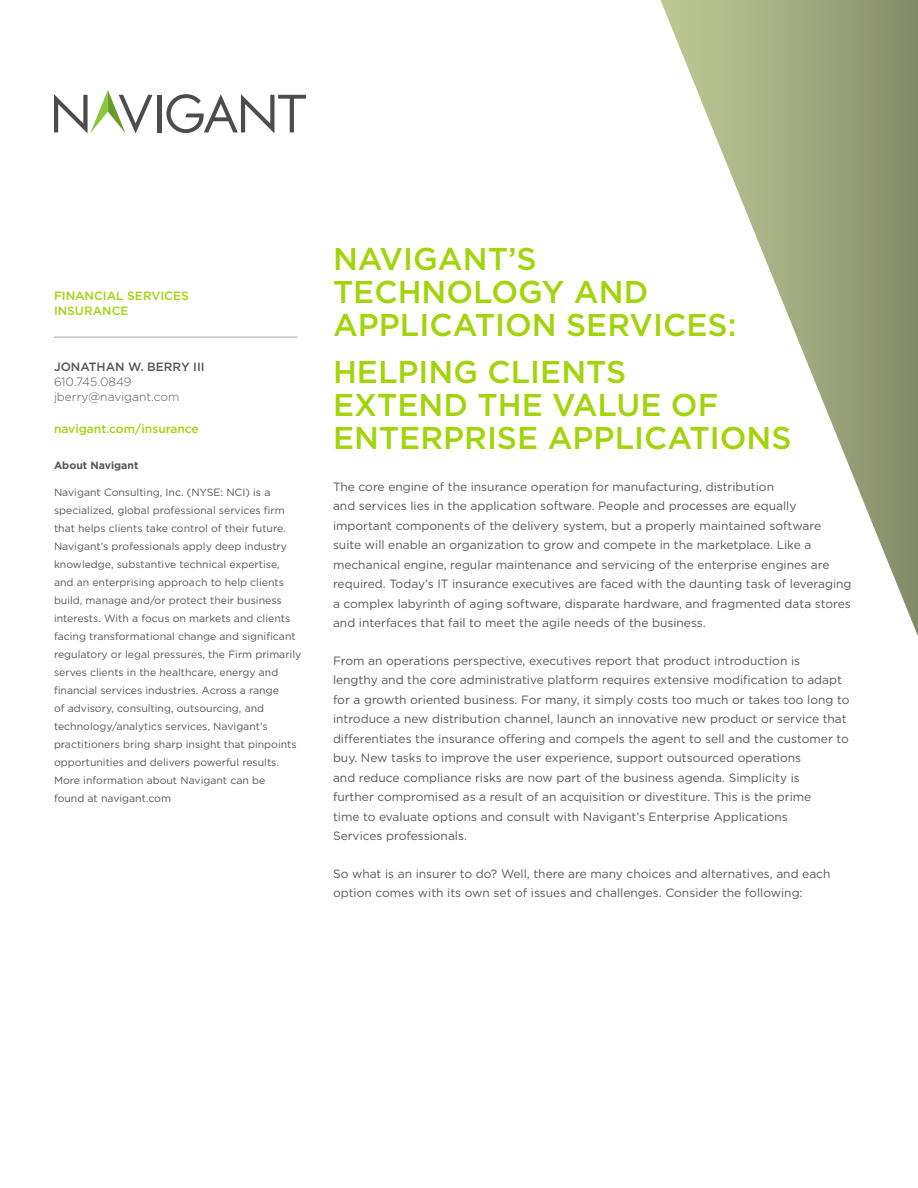
<style>
.page{position:relative;width:918px;height:1188px;background:#fff}
.page>*{position:absolute;margin:0;border:0;box-sizing:border-box;transform-origin:0 0}
.TITLE_-_Green{font:500 31.5px/33px "Gotham";color:#a2d40a}
.BOD_-_Copy_P1_Gray{font:12px/19.5px "Gotham";color:#545759}
.COVER_TEXT_-_url{font:500 12px/15px "Gotham";color:#a2d40a}
.COVER_TEXT_-_Contact{font:300 12px "Gotham";color:#545759}
.COVER_TEXT_-_Contact-2{font:500 12px "Gotham";color:#545759}
.COVER_TEXT_-_SB_Body{font:10.5px/18px "Gotham";color:#545759}
.COVER_TEXT_-_SB_Head{font:700 10.5px "Gotham";color:#545759}
</style>
<div class="page">
<hr style="left:157px;top:95px;width:4px;height:37px;background:#4b4c4d">
<svg style="left:166px;top:94px;width:140px;height:39px"></svg>
<svg style="left:54px;top:90px;width:99px;height:43px"></svg>
<svg style="left:660px;top:0;width:258px;height:636px"></svg>
<hr style="left:54px;top:337px;width:244px;height:1px;background:#aaacad">
<p class="COVER_TEXT_-_url" style="left:54px;top:288px;width:136px">FINANCIAL SERVICES<br>INSURANCE</p>
<p class="COVER_TEXT_-_Contact-2" style="left:54px;top:358px;width:152px">JONATHAN W. BERRY III</p>
<p class="COVER_TEXT_-_Contact" style="left:54px;top:374px;width:79px">610.745.0849</p>
<p class="COVER_TEXT_-_Contact" style="left:54px;top:389px;width:127px">jberry@navigant.com</p>
<p class="COVER_TEXT_-_url" style="left:54px;top:421px;width:146px">navigant.com/insurance</p>
<p class="COVER_TEXT_-_SB_Head" style="left:54px;top:458px;width:86px">About Navigant</p>
<p class="COVER_TEXT_-_SB_Body" style="left:54px;top:483px;width:249px">Navigant Consulting, Inc. (NYSE: NCI) is a specialized, global professional services firm that helps clients take control of their future.<br>Navigant’s professionals apply deep industry knowledge, substantive technical expertise, and an enterprising approach to help clients build, manage and/or protect their business interests. With a focus on markets and clients facing transformational change and significant regulatory or legal pressures, the Firm primarily serves clients in the healthcare, energy and financial services industries. Across a range<br>of advisory, consulting, outsourcing, and technology/analytics services, Navigant’s practitioners bring sharp insight that pinpoints opportunities and delivers powerful results.<br>More information about Navigant can be<br>found at navigant.com</p>
<p class="TITLE_-_Green" style="left:333px;top:242px;width:405px">NAVIGANT’S<br>TECHNOLOGY AND<br>APPLICATION SERVICES:</p>
<p class="TITLE_-_Green" style="left:333px;top:354px;width:460px">HELPING CLIENTS<br>EXTEND THE VALUE OF<br>ENTERPRISE APPLICATIONS</p>
<p class="BOD_-_Copy_P1_Gray" style="left:333px;top:476px;width:520px">The core engine of the insurance operation for manufacturing, distribution<br>and services lies in the application software. People and processes are equally important components of the delivery system, but a properly maintained software suite will enable an organization to grow and compete in the marketplace. Like a mechanical engine, regular maintenance and servicing of the enterprise engines are required. Today’s IT insurance executives are faced with the daunting task of leveraging a complex labyrinth of aging software, disparate hardware, and fragmented data stores and interfaces that fail to meet the agile needs of the business.</p>
<p class="BOD_-_Copy_P1_Gray" style="left:333px;top:650px;width:518px">From an operations perspective, executives report that product introduction is<br>lengthy and the core administrative platform requires extensive modification to adapt for a growth oriented business. For many, it simply costs too much or takes too long to introduce a new distribution channel, launch an innovative new product or service that differentiates the insurance offering and compels the agent to sell and the customer to buy. New tasks to improve the user experience, support outsourced operations<br>and reduce compliance risks are now part of the business agenda. Simplicity is<br>further compromised as a result of an acquisition or divestiture. This is the prime<br>time to evaluate options and consult with Navigant’s Enterprise Applications<br>Services professionals.</p>
<p class="BOD_-_Copy_P1_Gray" style="left:333px;top:863px;width:499px">So what is an insurer to do? Well, there are many choices and alternatives, and each option comes with its own set of issues and challenges. Consider the following:</p>
</div>
